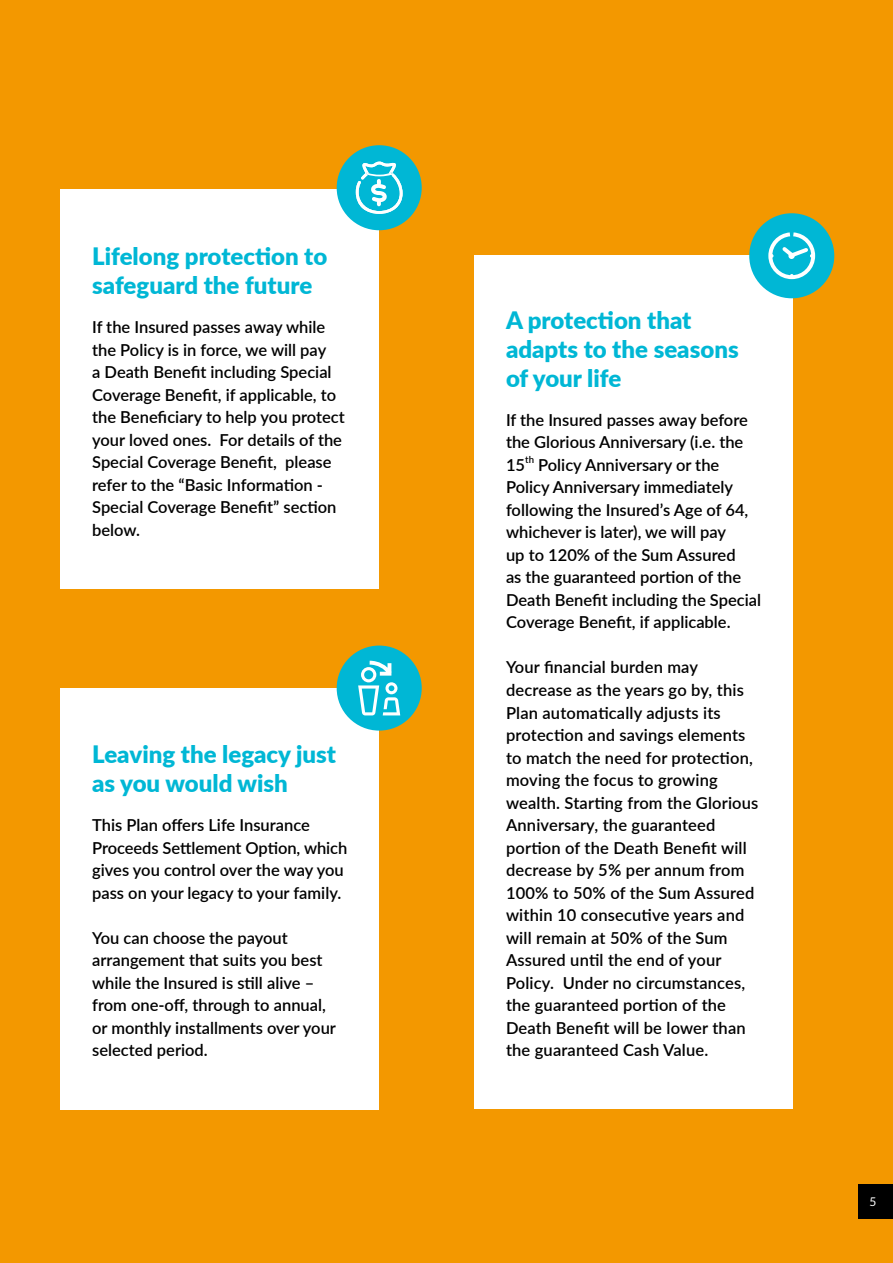
<style>
.page{position:relative;width:893px;height:1263px;background:#f39800}
.page>*{position:absolute;margin:0;border:0;box-sizing:border-box;transform-origin:0 0}
.t1{font:900 24px/28.8px "Lato";color:#00b7d5}
.t2{font:600 16.5px/22.5px "Lato";color:#000}
.t3{font:12px "Lato";color:#fff}
.t4{font:600 9.6px "Lato";color:#000}
</style>
<div class="page">
<div style="left:60px;top:189px;width:319px;height:400px;background:#fff"></div>
<div style="left:474px;top:256px;width:319px;height:853px;background:#fff"></div>
<div style="left:60px;top:688px;width:319px;height:422px;background:#fff"></div>
<div style="left:337px;top:145px;width:85px;height:85px;background:#00b7d5;border-radius:50%"></div>
<svg style="left:356px;top:162px;width:47px;height:52px"></svg>
<div style="left:337px;top:645px;width:85px;height:86px;background:#00b7d5;border-radius:50%"></div>
<svg style="left:358px;top:660px;width:42px;height:55px"></svg>
<div style="left:749px;top:213px;width:85px;height:85px;background:#00b7d5;border-radius:50%"></div>
<div style="left:768px;top:232px;width:47px;height:47px;border:4px solid #fff;border-radius:21px"></div>
<svg style="left:769px;top:254px;width:4px;height:4px"></svg>
<svg style="left:790px;top:274px;width:4px;height:4px"></svg>
<svg style="left:782px;top:243px;width:32px;height:17px"></svg>
<div style="left:859px;top:1185px;width:34px;height:34px;background:#000"></div>
<h1 class="t1" style="left:92px;top:241px;width:237px">Lifelong protection to safeguard the future</h1>
<p class="t2" style="left:92px;top:315px;width:254px">If the Insured passes away while the Policy is in force, we will pay<br>a Death Benefit including Special<br>Coverage Benefit, if applicable, to the Beneficiary to help you protect your loved ones. For details of the<br>Special Coverage Benefit, please refer to the “Basic Information -<br>Special Coverage Benefit” section below.</p>
<h1 class="t1" style="left:506px;top:305px;width:234px">A protection that adapts to the seasons of your life</h1>
<p class="t2" style="left:506px;top:408px;width:243px">If the Insured passes away before the Glorious Anniversary (i.e. the<br>15</p>
<p class="t4" style="left:525px;top:452px;width:10px">th</p>
<p class="t2" style="left:506px;top:453px;width:257px;text-indent:32px">Policy Anniversary or the<br>Policy Anniversary immediately following the Insured’s Age of 64, whichever is later), we will pay<br>up to 120% of the Sum Assured<br>as the guaranteed portion of the<br>Death Benefit including the Special<br>Coverage Benefit, if applicable.</p>
<p class="t2" style="left:506px;top:655px;width:254px">Your financial burden may decrease as the years go by, this<br>Plan automatically adjusts its protection and savings elements to match the need for protection, moving the focus to growing wealth. Starting from the Glorious<br>Anniversary, the guaranteed portion of the Death Benefit will decrease by 5% per annum from<br>100% to 50% of the Sum Assured within 10 consecutive years and will remain at 50% of the Sum<br>Assured until the end of your<br>Policy. Under no circumstances, the guaranteed portion of the<br>Death Benefit will be lower than the guaranteed Cash Value.</p>
<h1 class="t1" style="left:92px;top:739px;width:245px">Leaving the legacy just as you would wish</h1>
<p class="t2" style="left:92px;top:813px;width:257px">This Plan offers Life Insurance Proceeds Settlement Option, which gives you control over the way you pass on your legacy to your family.</p>
<p class="t2" style="left:92px;top:925px;width:245px">You can choose the payout arrangement that suits you best while the Insured is still alive – from one-off, through to annual, or monthly installments over your selected period.</p>
<p class="t3" style="left:870px;top:1195px;width:8px">5</p>
</div>
